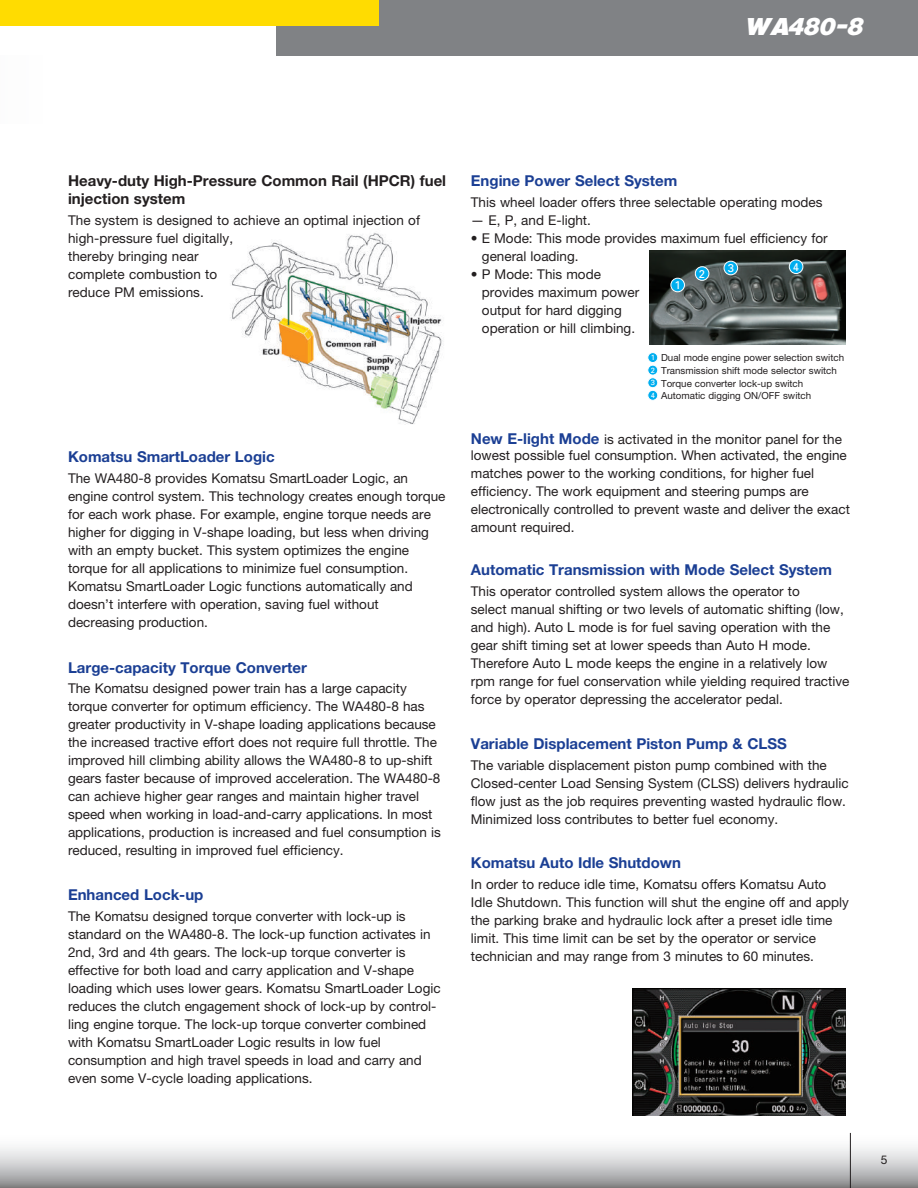
<style>
.page{position:relative;width:918px;height:1188px;background:#fff}
.page>*{position:absolute;margin:0;border:0;box-sizing:border-box;transform-origin:0 0}
.t1{font:italic 22.5px "Komatsu VI";letter-spacing:-.025em;color:#fff}
.t2{font:700 15px "Helvetica Neue LT Pro";color:#1b3f94}
.t3{font:700 15px/18px "Helvetica Neue LT Pro";color:#231f20}
.t4{font:13.5px/18px "Helvetica Neue LT Pro";color:#231f20}
.t5{font:12px "Helvetica Neue LT Pro";color:#231f20}
.t6{font:11.25px "Univers";color:#fff}
.t7{font:9.75px/12.6px "Helvetica Neue LT Pro";color:#231f20}
.s1{font-family:"Univers";font-size:7.5px;color:#fff}
.s2{font-weight:700;font-size:15px;color:#1b3f94}
</style>
<div class="page">
<img style="left:230px;top:232px;width:213px;height:192px">
<img style="left:632px;top:988px;width:213px;height:128px">
<div style="left:648px;top:353px;width:10px;height:10px;background:#00aeef;border-radius:50%"></div>
<div style="left:647px;top:352px;width:11px;height:11px;border:1px solid #fff;border-radius:50%"></div>
<div style="left:648px;top:365px;width:10px;height:10px;background:#00aeef;border-radius:50%"></div>
<div style="left:647px;top:365px;width:11px;height:10px;border:1px solid #fff;border-radius:50%"></div>
<div style="left:648px;top:378px;width:10px;height:10px;background:#00aeef;border-radius:50%"></div>
<div style="left:647px;top:377px;width:11px;height:11px;border:1px solid #fff;border-radius:50%"></div>
<div style="left:648px;top:390px;width:10px;height:10px;background:#00aeef;border-radius:50%"></div>
<div style="left:647px;top:390px;width:11px;height:11px;border:1px solid #fff;border-radius:50%"></div>
<img style="left:649px;top:251px;width:196px;height:93px">
<div style="left:671px;top:278px;width:13px;height:14px;background:#00aeef;border-radius:50%"></div>
<div style="left:671px;top:278px;width:14px;height:14px;border:1px solid #fff;border-radius:50%"></div>
<div style="left:695px;top:267px;width:14px;height:13px;background:#00aeef;border-radius:50%"></div>
<div style="left:695px;top:266px;width:14px;height:15px;border:1px solid #fff;border-radius:50%"></div>
<div style="left:724px;top:261px;width:14px;height:14px;background:#00aeef;border-radius:50%"></div>
<div style="left:724px;top:261px;width:14px;height:14px;border:1px solid #fff;border-radius:50%"></div>
<div style="left:789px;top:260px;width:14px;height:14px;background:#00aeef;border-radius:50%"></div>
<div style="left:789px;top:260px;width:14px;height:14px;border:1px solid #fff;border-radius:50%"></div>
<div style="left:276px;top:0;width:642px;height:55px;background:#808285"></div>
<div style="left:0;top:0;width:378px;height:25px;background:#ffdc01"></div>
<svg style="left:0;top:1133px;width:918px;height:55px"></svg>
<hr style="left:850px;top:1133px;width:1px;height:55px;background:#231f20">
<h1 class="t1" style="left:748px;top:15px;width:118px">WA480-8</h1>
<p class="t3" style="left:68px;top:171px;width:380px">Heavy-duty High-Pressure Common Rail (HPCR) fuel injection system</p>
<p class="t4" style="left:68px;top:211px;width:354px">The system is designed to achieve an optimal injection of high-pressure fuel digitally,<br>thereby bringing near<br>complete combustion to<br>reduce PM emissions.</p>
<p class="t2" style="left:68px;top:448px;width:208px">Komatsu SmartLoader Logic</p>
<p class="t4" style="left:68px;top:469px;width:379px">The WA480-8 provides Komatsu SmartLoader Logic, an engine control system. This technology creates enough torque for each work phase. For example, engine torque needs are higher for digging in V-shape loading, but less when driving with an empty bucket. This system optimizes the engine torque for all applications to minimize fuel consumption.<br>Komatsu SmartLoader Logic functions automatically and doesn’t interfere with operation, saving fuel without decreasing production.</p>
<p class="t2" style="left:68px;top:658px;width:240px">Large-capacity Torque Converter</p>
<p class="t4" style="left:68px;top:680px;width:374px">The Komatsu designed power train has a large capacity torque converter for optimum efficiency. The WA480-8 has greater productivity in V-shape loading applications because the increased tractive effort does not require full throttle. The improved hill climbing ability allows the WA480-8 to up-shift gears faster because of improved acceleration. The WA480-8 can achieve higher gear ranges and maintain higher travel speed when working in load-and-carry applications. In most applications, production is increased and fuel consumption is reduced, resulting in improved fuel efficiency.</p>
<p class="t2" style="left:68px;top:885px;width:137px">Enhanced Lock-up</p>
<p class="t4" style="left:68px;top:907px;width:374px">The Komatsu designed torque converter with lock-up is standard on the WA480-8. The lock-up function activates in 2nd, 3rd and 4th gears. The lock-up torque converter is effective for both load and carry application and V-shape loading which uses lower gears. Komatsu SmartLoader Logic reduces the clutch engagement shock of lock-up by control&shy;ling engine torque. The lock-up torque converter combined with Komatsu SmartLoader Logic results in low fuel consumption and high travel speeds in load and carry and even some V-cycle loading applications.</p>
<p class="t2" style="left:471px;top:171px;width:208px">Engine Power Select System</p>
<p class="t4" style="left:471px;top:193px;width:353px">This wheel loader offers three selectable operating modes</p>
<p class="t4" style="left:471px;top:211px;width:122px">— E, P, and E-light.</p>
<p class="t4" style="left:482px;top:229px;width:347px;text-indent:-11px">• E Mode: This mode provides maximum fuel efficiency for general loading.</p>
<p class="t4" style="left:482px;top:265px;width:159px;text-indent:-11px">• P Mode: This mode provides maximum power output for hard digging operation or hill climbing.</p>
<p class="t6" style="left:728px;top:261px;width:8px">3</p>
<p class="t6" style="left:793px;top:260px;width:8px">4</p>
<p class="t6" style="left:699px;top:267px;width:8px">2</p>
<p class="t6" style="left:675px;top:278px;width:8px">1</p>
<p class="t7" style="left:651px;top:352px;width:195px"><span class="s1">1</span> Dual mode engine power selection switch <span class="s1">2</span> Transmission shift mode selector switch<br><span class="s1">3</span> Torque converter lock-up switch<br><span class="s1">4</span> Automatic digging ON/OFF switch</p>
<p class="t4" style="left:471px;top:430px;width:377px;line-height:16.6px"><span class="s2">New E-light Mode</span> is activated in the monitor panel for the lowest possible fuel consumption. When activated, the engine</p>
<p class="t4" style="left:471px;top:464px;width:381px">matches power to the working conditions, for higher fuel efficiency. The work equipment and steering pumps are electronically controlled to prevent waste and deliver the exact amount required.</p>
<p class="t2" style="left:471px;top:561px;width:363px">Automatic Transmission with Mode Select System</p>
<p class="t4" style="left:471px;top:582px;width:380px">This operator controlled system allows the operator to<br>select manual shifting or two levels of automatic shifting (low, and high). Auto L mode is for fuel saving operation with the gear shift timing set at lower speeds than Auto H mode.<br>Therefore Auto L mode keeps the engine in a relatively low rpm range for fuel conservation while yielding required tractive force by operator depressing the accelerator pedal.</p>
<p class="t2" style="left:471px;top:734px;width:317px">Variable Displacement Piston Pump &amp; CLSS</p>
<p class="t4" style="left:471px;top:756px;width:379px">The variable displacement piston pump combined with the Closed-center Load Sensing System (CLSS) delivers hydraulic flow just as the job requires preventing wasted hydraulic flow.<br>Minimized loss contributes to better fuel economy.</p>
<p class="t2" style="left:471px;top:853px;width:212px">Komatsu Auto Idle Shutdown</p>
<p class="t4" style="left:471px;top:875px;width:380px">In order to reduce idle time, Komatsu offers Komatsu Auto Idle Shutdown. This function will shut the engine off and apply the parking brake and hydraulic lock after a preset idle time limit. This time limit can be set by the operator or service technician and may range from 3 minutes to 60 minutes.</p>
<p class="t5" style="left:881px;top:1153px;width:8px">5</p>
</div>
